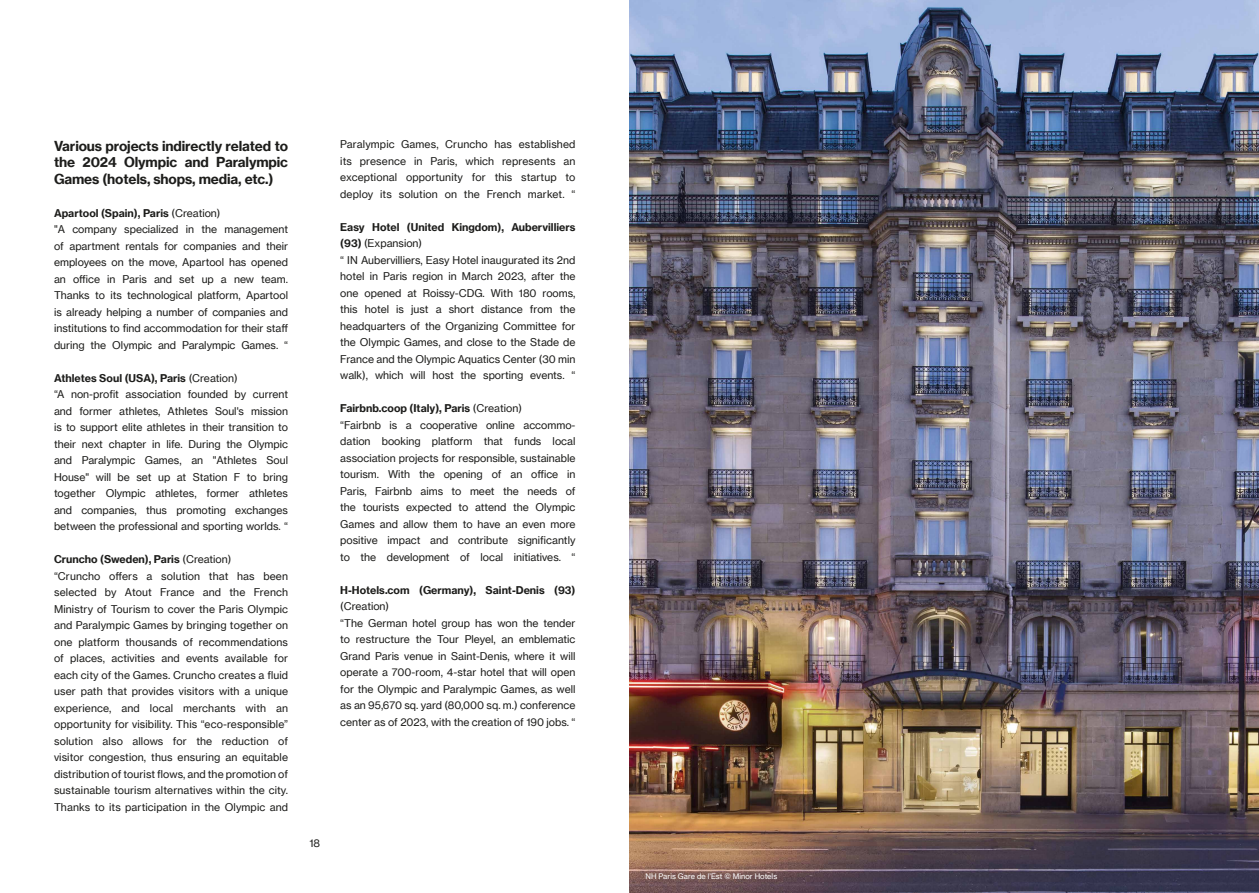
<style>
.page{position:relative;width:1259px;height:893px;background:#fff}
.page>*{position:absolute;margin:0;border:0;box-sizing:border-box;transform-origin:0 0}
.t1{font:13.5px/16.5px "N Haas Grotesk TX Pro 75 Bd";letter-spacing:-.01em;color:#1d1d1b;text-align:justify}
.t2{font:10.5px/16.5px "N Haas Grotesk TX Pro 55 Rg";color:#1d1d1b;text-align:justify}
.t3{font:10.5px "N Haas Grotesk TX Pro 75 Bd";color:#1d1d1b}
.t4{font:7.5px "N Haas Grotesk TX Pro 55 Rg";color:#fff}
.s1{font-family:"N Haas Grotesk TX Pro 55 Rg"}
.s2{font-family:"N Haas Grotesk TX Pro 75 Bd"}
</style>
<div class="page">
<img style="left:629px;top:0;width:630px;height:893px">
<p class="t1" style="left:54px;top:138px;width:236px">Various projects indirectly related to the 2024 Olympic and Paralympic Games (hotels, shops, media, etc.)</p>
<p class="t3" style="left:54px;top:206px;width:168px">Apartool (Spain), Paris <span class="s1">(Creation)</span></p>
<p class="t2" style="left:54px;top:221px;width:236px">"A company specialized in the management of apartment rentals for companies and their employees on the move, Apartool has opened an office in Paris and set up a new team.<br>Thanks to its technological platform, Apartool is already helping a number of companies and institutions to find accommodation for their staff during the Olympic and Paralympic Games. “</p>
<p class="t3" style="left:54px;top:371px;width:185px">Athletes Soul (USA), Paris <span class="s1">(Creation)</span></p>
<p class="t2" style="left:54px;top:386px;width:236px">“A non-profit association founded by current and former athletes, Athletes Soul's mission is to support elite athletes in their transition to their next chapter in life. During the Olympic and Paralympic Games, an "Athletes Soul House" will be set up at Station F to bring together Olympic athletes, former athletes and companies, thus promoting exchanges between the professional and sporting worlds. “</p>
<p class="t3" style="left:54px;top:553px;width:179px">Cruncho (Sweden), Paris <span class="s1">(Creation)</span></p>
<p class="t2" style="left:54px;top:568px;width:236px">“Cruncho offers a solution that has been selected by Atout France and the French Ministry of Tourism to cover the Paris Olympic and Paralympic Games by bringing together on one platform thousands of recommendations of places, activities and events available for each city of the Games. Cruncho creates a fluid user path that provides visitors with a unique experience, and local merchants with an opportunity for visibility. This “eco-responsible” solution also allows for the reduction of visitor congestion, thus ensuring an equitable distribution of tourist flows, and the promotion of sustainable tourism alternatives within the city.<br>Thanks to its participation in the Olympic and</p>
<p class="t2" style="left:340px;top:136px;width:237px">Paralympic Games, Cruncho has established its presence in Paris, which represents an exceptional opportunity for this startup to deploy its solution on the French market. “</p>
<p class="t3" style="left:340px;top:220px;width:237px">Easy Hotel (United Kingdom), Aubervilliers</p>
<p class="t2" style="left:340px;top:235px;width:237px;text-align:left"><span class="s2">(93)</span> (Expansion)<br>“ IN Aubervilliers, Easy Hotel inaugurated its 2nd hotel in Paris region in March 2023, after the one opened at Roissy-CDG. With 180 rooms, this hotel is just a short distance from the headquarters of the Organizing Committee for the Olympic Games, and close to the Stade de France and the Olympic Aquatics Center (30 min walk), which will host the sporting events. “</p>
<p class="t3" style="left:340px;top:402px;width:183px">Fairbnb.coop (Italy), Paris <span class="s1">(Creation)</span></p>
<p class="t2" style="left:340px;top:417px;width:237px">“Fairbnb is a cooperative online accommo&shy;dation booking platform that funds local association projects for responsible, sustainable tourism. With the opening of an office in Paris, Fairbnb aims to meet the needs of the tourists expected to attend the Olympic Games and allow them to have an even more positive impact and contribute significantly to the development of local initiatives. “</p>
<p class="t3" style="left:340px;top:583px;width:237px">H-Hotels.com (Germany), Saint-Denis (93)</p>
<p class="t2" style="left:340px;top:598px;width:237px;text-align:left">(Creation)<br>“The German hotel group has won the tender to restructure the Tour Pleyel, an emblematic Grand Paris venue in Saint-Denis, where it will operate a 700-room, 4-star hotel that will open for the Olympic and Paralympic Games, as well as an 95,670 sq. yard (80,000 sq. m.) conference center as of 2023, with the creation of 190 jobs. “</p>
<p class="t2" style="left:309px;top:835px;width:12px">18</p>
<p class="t4" style="left:645px;top:872px;width:133px">NH Paris Gare de l’Est © Minor Hotels</p>
</div>
